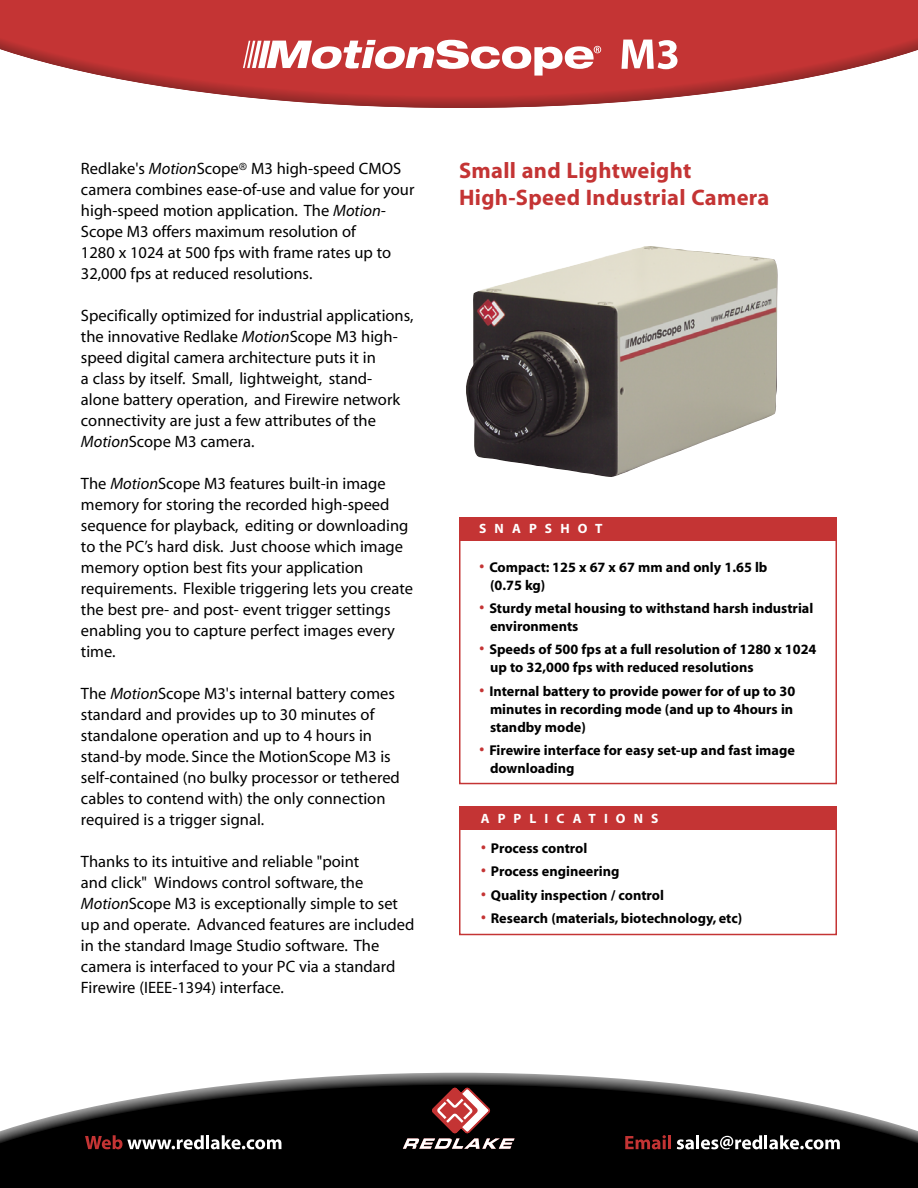
<style>
.page{position:relative;width:918px;height:1188px;background:#fff}
.page>*{position:absolute;margin:0;border:0;box-sizing:border-box;transform-origin:0 0}
.t1{font:700 22.5px "Myriad";letter-spacing:.015em;color:#c43434}
.body{font:16.5px/21px "Myriad";color:#000}
.snapshot_header{font:700 14.25px/18px "Myriad";color:#000}
.t2{font:700 13.5px "Myriad";letter-spacing:.6em;color:#fff}
.s1{font-style:italic}
.s2{font-size:21px;color:#c43434}
</style>
<div class="page">
<svg style="left:0;top:1085px;width:918px;height:103px;background:#232323"></svg>
<svg style="left:0;top:0;width:918px;height:96px;background:#c84c4c"></svg>
<svg style="left:403px;top:1087px;width:112px;height:62px;background:#4c3333"></svg>
<svg style="left:85px;top:1135px;width:119px;height:14px"></svg>
<hr style="left:206px;top:1135px;width:3px;height:14px;background:#fff">
<svg style="left:211px;top:1135px;width:70px;height:14px"></svg>
<svg style="left:625px;top:1135px;width:41px;height:14px"></svg>
<hr style="left:668px;top:1135px;width:3px;height:14px;background:#c43434">
<svg style="left:677px;top:1139px;width:17px;height:10px"></svg>
<hr style="left:696px;top:1135px;width:3px;height:14px;background:#fff">
<svg style="left:701px;top:1135px;width:61px;height:14px"></svg>
<hr style="left:764px;top:1135px;width:3px;height:14px;background:#fff">
<svg style="left:769px;top:1135px;width:71px;height:14px"></svg>
<svg style="left:243px;top:40px;width:358px;height:36px"></svg>
<svg style="left:621px;top:40px;width:57px;height:29px"></svg>
<div style="left:459px;top:518px;width:378px;height:266px;border:2px solid #c43434"></div>
<div style="left:459px;top:518px;width:378px;height:23px;background:#c43434"></div>
<div style="left:459px;top:828px;width:378px;height:107px;border:2px solid #c43434"></div>
<div style="left:459px;top:806px;width:378px;height:23px;background:#c43434"></div>
<img style="left:466px;top:246px;width:312px;height:231px">
<p class="body" style="left:81px;top:158px;width:335px">Redlake's <span class="s1">Motion</span>Scope® M3 high-speed CMOS camera combines ease-of-use and value for your high-speed motion application. The <span class="s1">Motion-</span>Scope M3 offers maximum resolution of</p>
<p class="body" style="left:81px;top:242px;width:312px">1280 x 1024 at 500 fps with frame rates up to<br>32,000 fps at reduced resolutions.</p>
<p class="body" style="left:81px;top:305px;width:334px">Specifically optimized for industrial applications, the innovative Redlake <span class="s1">Motion</span>Scope M3 high&shy;speed digital camera architecture puts it in<br>a class by itself. Small, lightweight, stand&shy;alone battery operation, and Firewire network connectivity are just a few attributes of the <span class="s1">Motion</span>Scope M3 camera.</p>
<p class="body" style="left:81px;top:473px;width:334px">The <span class="s1">Motion</span>Scope M3 features built-in image memory for storing the recorded high-speed sequence for playback, editing or downloading to the PC’s hard disk. Just choose which image memory option best fits your application requirements. Flexible triggering lets you create the best pre- and post- event trigger settings enabling you to capture perfect images every time.</p>
<p class="body" style="left:81px;top:683px;width:320px">The <span class="s1">Motion</span>Scope M3's internal battery comes standard and provides up to 30 minutes of standalone operation and up to 4 hours in stand-by mode. Since the MotionScope M3 is self-contained (no bulky processor or tethered cables to contend with) the only connection required is a trigger signal.</p>
<p class="body" style="left:81px;top:851px;width:335px">Thanks to its intuitive and reliable "point<br>and click" Windows control software, the <span class="s1">Motion</span>Scope M3 is exceptionally simple to set up and operate. Advanced features are included in the standard Image Studio software. The camera is interfaced to your PC via a standard Firewire (IEEE-1394) interface.</p>
<p class="t1" style="left:459px;top:159px;width:234px">Small and Lightweight</p>
<p class="t1" style="left:459px;top:186px;width:312px">High-Speed Industrial Camera</p>
<p class="t2" style="left:479px;top:522px;width:125px">SNAPSHOT</p>
<p class="snapshot_header" style="left:490px;top:558px;width:279px;text-indent:-11px"><span class="s2">·</span> Compact: 125 x 67 x 67 mm and only 1.65 lb (0.75 kg)</p>
<p class="snapshot_header" style="left:490px;top:600px;width:325px;text-indent:-11px"><span class="s2">·</span> Sturdy metal housing to withstand harsh industrial environments</p>
<p class="snapshot_header" style="left:490px;top:641px;width:328px;text-indent:-11px"><span class="s2">·</span> Speeds of 500 fps at a full resolution of 1280 x 1024 up to 32,000 fps with reduced resolutions</p>
<p class="snapshot_header" style="left:490px;top:682px;width:307px;text-indent:-11px"><span class="s2">·</span> Internal battery to provide power for of up to 30 minutes in recording mode (and up to 4hours in standby mode)</p>
<p class="snapshot_header" style="left:490px;top:742px;width:306px;text-indent:-11px"><span class="s2">·</span> Firewire interface for easy set-up and fast image downloading</p>
<p class="t2" style="left:481px;top:811px;width:179px">APPLICATIONS</p>
<p class="snapshot_header" style="left:481px;top:840px;width:108px"><span class="s2">·</span> Process control</p>
<p class="snapshot_header" style="left:481px;top:863px;width:140px"><span class="s2">·</span> Process engineering</p>
<p class="snapshot_header" style="left:481px;top:886px;width:185px"><span class="s2">·</span> Quality inspection / control</p>
<p class="snapshot_header" style="left:481px;top:910px;width:263px"><span class="s2">·</span> Research (materials, biotechnology, etc)</p>
</div>
